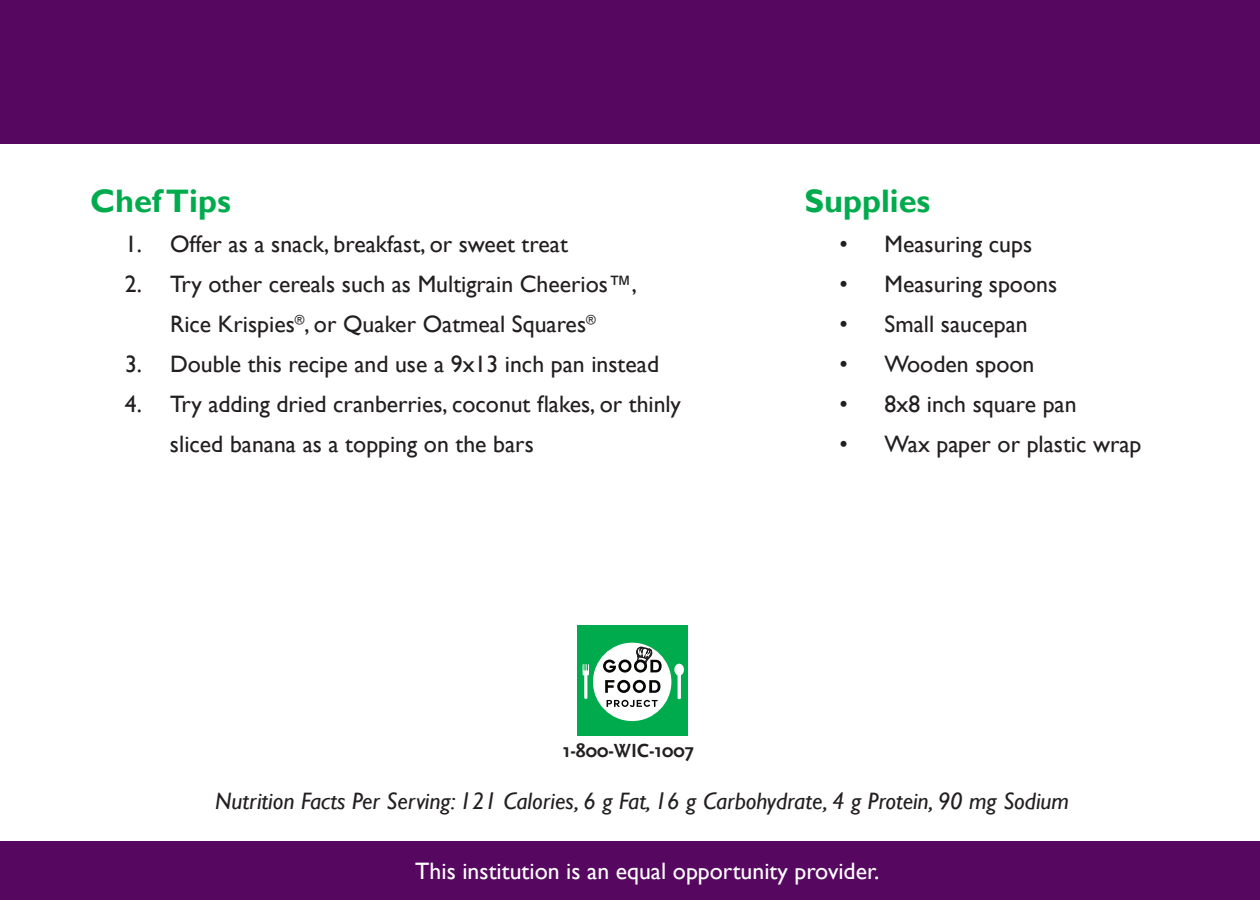
<style>
.page{position:relative;width:1260px;height:900px;background:#560760}
.page>*{position:absolute;margin:0;border:0;box-sizing:border-box;transform-origin:0 0}
.t1{font:700 32.5px "Gill Sans";color:#00ab4d}
.t2{font:23.75px/40px "Gill Sans";color:#231f20;text-align:center}
.t3{font:italic 23.75px "Gill Sans";color:#231f20}
.t4{font:23.75px "Gill Sans";color:#fff}
.t5{font:700 19.75px "Scala Sans";color:#231f20}
</style>
<div class="page">
<div style="left:0;top:144px;width:1260px;height:696px;background:#fff"></div>
<div style="left:577px;top:625px;width:111px;height:111px;background:#00ab4d"></div>
<div style="left:593px;top:643px;width:78px;height:78px;background:#fff;border-radius:50%"></div>
<svg style="left:607px;top:700px;width:51px;height:7px"></svg>
<svg style="left:605px;top:680px;width:55px;height:13px"></svg>
<div style="left:583px;top:664px;width:6px;height:11px;background:#fff"></div>
<svg style="left:584px;top:664px;width:4px;height:7px"></svg>
<hr style="left:584px;top:675px;width:3px;height:24px;background:#fff">
<hr style="left:678px;top:674px;width:3px;height:25px;background:#fff">
<div style="left:674px;top:664px;width:10px;height:12px;background:#fff;border-radius:50%"></div>
<svg style="left:603px;top:647px;width:59px;height:26px"></svg>
<h1 class="t1" style="left:90px;top:181px;width:142px">Chef Tips</h1>
<p class="t2" style="left:125px;top:224px;width:444px">1. Offer as a snack, breakfast, or sweet treat</p>
<p class="t2" style="left:125px;top:264px;width:514px">2. Try other cereals such as Multigrain Cheerios™,<br>Rice Krispies<sup>®</sup>, or Quaker Oatmeal Squares<sup>®</sup></p>
<p class="t2" style="left:125px;top:344px;width:536px">3. Double this recipe and use a 9x13 inch pan instead</p>
<p class="t2" style="left:170px;top:384px;width:513px;text-align:left;text-indent:-45px">4. Try adding dried cranberries, coconut flakes, or thinly sliced banana as a topping on the bars</p>
<h2 class="t1" style="left:805px;top:181px;width:127px">Supplies</h2>
<p class="t2" style="left:840px;top:224px;width:194px">• Measuring cups</p>
<p class="t2" style="left:840px;top:264px;width:219px">• Measuring spoons</p>
<p class="t2" style="left:840px;top:304px;width:190px">• Small saucepan</p>
<p class="t2" style="left:840px;top:344px;width:196px">• Wooden spoon</p>
<p class="t2" style="left:840px;top:384px;width:239px">• 8x8 inch square pan</p>
<p class="t2" style="left:840px;top:424px;width:303px">• Wax paper or plastic wrap</p>
<p class="t5" style="left:563px;top:740px;width:133px">1-800-WIC-1007</p>
<p class="t3" style="left:215px;top:788px;width:856px">Nutrition Facts Per Serving: 121 Calories, 6 g Fat, 16 g Carbohydrate, 4 g Protein, 90 mg Sodium</p>
<p class="t4" style="left:415px;top:858px;width:466px">This institution is an equal opportunity provider.</p>
</div>
